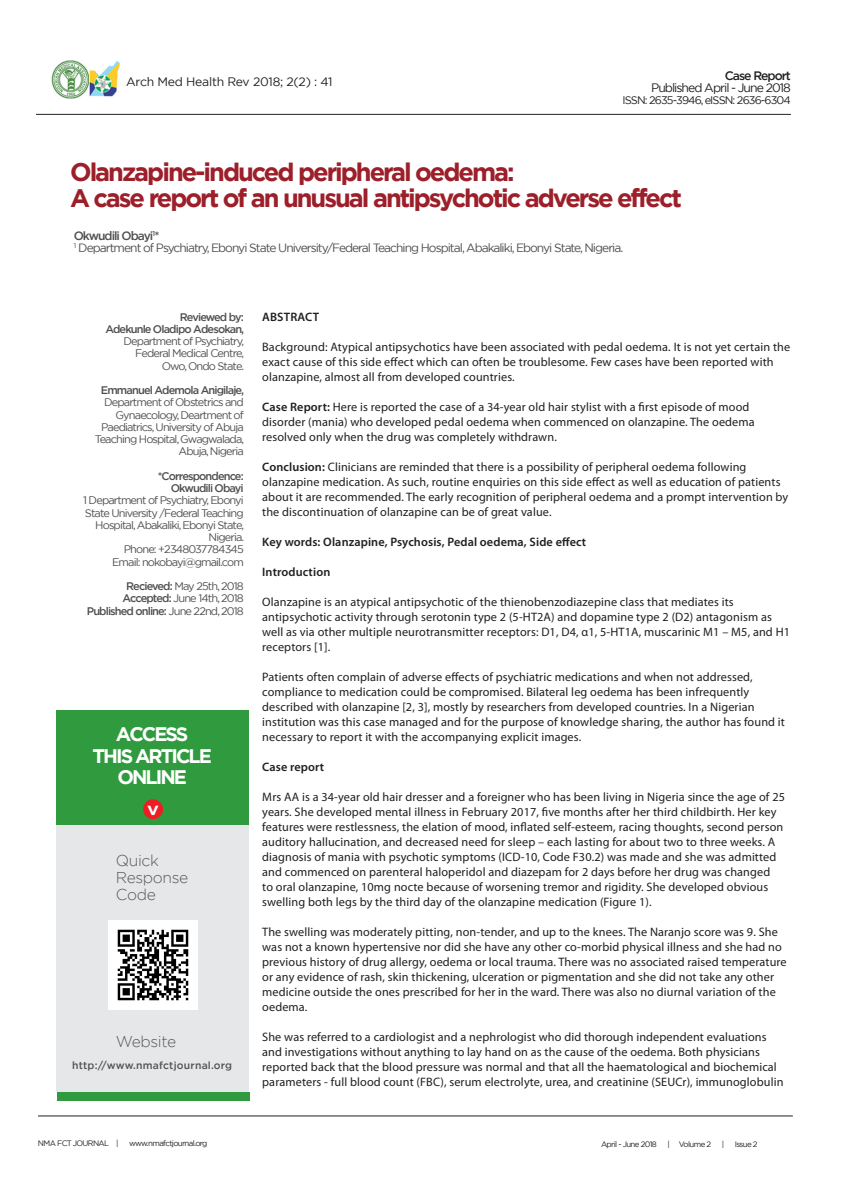
<style>
.page{position:relative;width:842px;height:1191px;background:#fff}
.page>*{position:absolute;margin:0;border:0;box-sizing:border-box;transform-origin:0 0}
.t1{font:700 25.4px "Gotham";letter-spacing:-.08em;color:#9c1f2a}
.t2{font:700 19.6px "Gotham";letter-spacing:-.1em;color:#fff}
.t3{font:700 19.3px "Gotham";color:#fff}
.t4{font:300 15.7px "Gotham";letter-spacing:-.025em;color:#5a5a5d}
.t5{font:12.2px/15px "Myriad Pro";letter-spacing:.01em;color:#231f20}
.t6{font:600 12.2px "Myriad Pro";letter-spacing:.01em;color:#231f20}
.t7{font:12.2px "Gotham";letter-spacing:-.02em;color:#231f20}
.t8{font:12.2px "Gotham";letter-spacing:-.08em;color:#231f20}
.t9{font:500 12.2px "Gotham";letter-spacing:-.08em;color:#231f20}
.t10{font:12px "Gotham";letter-spacing:-.08em;color:#4e4f50}
.t11{font:500 12px "Gotham";letter-spacing:-.08em;color:#4e4f50}
.t12{font:11px/12.2px "Gotham";letter-spacing:-.08em;color:#4e4f50;text-align:right}
.t13{font:500 11px "Gotham";letter-spacing:-.08em;color:#4e4f50}
.t14{font:11px "Gotham";letter-spacing:-.08em;color:#231f20}
.t15{font:500 10.4px "Gotham";letter-spacing:.02em;color:#535355}
.t16{font:7.9px "Gotham";letter-spacing:-.08em;color:#231f20}
.s1{font-weight:500}
.s2{font-weight:400}
.s3{font-weight:600}
</style>
<div class="page">
<img style="left:51px;top:60px;width:69px;height:38px">
<hr style="left:36px;top:114px;width:755px;height:1px;background:#231f20">
<hr style="left:38px;top:1115px;width:755px;height:1px;background:#231f20">
<div style="left:56px;top:710px;width:193px;height:382px;background:#e6e7e9"></div>
<img style="left:109px;top:920px;width:89px;height:89px">
<div style="left:56px;top:710px;width:193px;height:115px;background:#2f9a3e"></div>
<div style="left:57px;top:1092px;width:192px;height:8px;background:#2f9a3e"></div>
<div style="left:143px;top:799px;width:20px;height:20px;background:#ee1d23;border-radius:50%"></div>
<p class="t7" style="left:126px;top:74px;width:208px">Arch Med Health Rev 2018; 2(2) : 41</p>
<p class="t9" style="left:725px;top:68px;width:68px">Case Report</p>
<p class="t8" style="left:651px;top:80px;width:141px">Published April - June 2018</p>
<p class="t14" style="left:622px;top:93px;width:170px">ISSN: 2635-3946, eISSN: 2636-6304</p>
<p class="t1" style="left:70px;top:156px;width:446px">Olanzapine-induced peripheral oedema:</p>
<p class="t1" style="left:70px;top:181px;width:613px">A case report of an unusual antipsychotic adverse effect</p>
<p class="t11" style="left:74px;top:228px;width:87px">Okwudili Obayi<sup>1</sup>*</p>
<p class="t10" style="left:74px;top:240px;width:551px"><sup>1</sup> Department of Psychiatry, Ebonyi State University/Federal Teaching Hospital, Abakaliki, Ebonyi State, Nigeria.</p>
<p class="t13" style="left:180px;top:310px;width:65px">Reviewed by:</p>
<p class="t13" style="left:105px;top:322px;width:140px">Adekunle Oladipo Adesokan,</p>
<p class="t12" style="left:124px;top:335px;width:122px">Department of Psychiatry,</p>
<p class="t12" style="left:135px;top:347px;width:111px">Federal Medical Centre,</p>
<p class="t12" style="left:162px;top:359px;width:84px">Owo, Ondo State.</p>
<p class="t13" style="left:101px;top:383px;width:145px">Emmanuel Ademola Anigilaje,</p>
<p class="t12" style="left:95px;top:396px;width:151px">Department of Obstetrics and<br>Gynaecology, Deartment of<br>Paediatrics, University of Abuja<br>Teaching Hospital, Gwagwalada,<br>Abuja, Nigeria</p>
<p class="t13" style="left:158px;top:469px;width:88px">*Correspondence:</p>
<p class="t13" style="left:171px;top:481px;width:74px">Okwudili Obayi</p>
<p class="t12" style="left:83px;top:494px;width:163px">1 Department of Psychiatry, Ebonyi<br>State University /Federal Teaching<br>Hospital, Abakaliki, Ebonyi State,<br>Nigeria.</p>
<p class="t12" style="left:124px;top:543px;width:121px">Phone: +2348037784345</p>
<p class="t12" style="left:112px;top:555px;width:133px">Email: nokobayi@gmail.com</p>
<p class="t12" style="left:126px;top:580px;width:119px"><span class="s1">Recieved:</span> May 25th, 2018</p>
<p class="t12" style="left:122px;top:592px;width:123px"><span class="s1">Accepted:</span> June 14th, 2018</p>
<p class="t13" style="left:87px;top:603px;width:158px">Published online: <span class="s2">June 22nd, 2018</span></p>
<p class="t2" style="left:116px;top:721px;width:74px">ACCESS</p>
<p class="t2" style="left:92px;top:742px;width:121px">THIS ARTICLE</p>
<p class="t2" style="left:117px;top:764px;width:71px">ONLINE</p>
<p class="t3" style="left:166px;top:803px;width:14px;rotate:90deg">&gt;</p>
<p class="t4" style="left:116px;top:850px;width:44px">Quick</p>
<p class="t4" style="left:116px;top:867px;width:74px">Response</p>
<p class="t4" style="left:116px;top:884px;width:41px">Code</p>
<p class="t4" style="left:116px;top:1031px;width:62px">Website</p>
<p class="t15" style="left:72px;top:1059px;width:162px">http://www.nmafctjournal.org</p>
<p class="t6" style="left:262px;top:309px;width:58px">ABSTRACT</p>
<p class="t5" style="left:262px;top:339px;width:529px">Background: Atypical antipsychotics have been associated with pedal oedema. It is not yet certain the exact cause of this side effect which can often be troublesome. Few cases have been reported with olanzapine, almost all from developed countries.</p>
<p class="t5" style="left:262px;top:399px;width:494px"><span class="s3">Case Report:</span> Here is reported the case of a 34-year old hair stylist with a first episode of mood disorder (mania) who developed pedal oedema when commenced on olanzapine. The oedema resolved only when the drug was completely withdrawn.</p>
<p class="t5" style="left:262px;top:459px;width:528px"><span class="s3">Conclusion:</span> Clinicians are reminded that there is a possibility of peripheral oedema following olanzapine medication. As such, routine enquiries on this side effect as well as education of patients about it are recommended. The early recognition of peripheral oedema and a prompt intervention by the discontinuation of olanzapine can be of great value.</p>
<p class="t6" style="left:262px;top:534px;width:325px">Key words: Olanzapine, Psychosis, Pedal oedema, Side effect</p>
<p class="t6" style="left:262px;top:564px;width:70px">Introduction</p>
<p class="t5" style="left:262px;top:594px;width:529px">Olanzapine is an atypical antipsychotic of the thienobenzodiazepine class that mediates its antipsychotic activity through serotonin type 2 (5-HT2A) and dopamine type 2 (D2) antagonism as well as via other multiple neurotransmitter receptors: D1, D4, α1, 5-HT1A, muscarinic M1 – M5, and H1 receptors [1].</p>
<p class="t5" style="left:262px;top:669px;width:524px">Patients often complain of adverse effects of psychiatric medications and when not addressed, compliance to medication could be compromised. Bilateral leg oedema has been infrequently described with olanzapine [2, 3], mostly by researchers from developed countries. In a Nigerian institution was this case managed and for the purpose of knowledge sharing, the author has found it necessary to report it with the accompanying explicit images.</p>
<p class="t6" style="left:262px;top:759px;width:64px">Case report</p>
<p class="t5" style="left:262px;top:789px;width:524px">Mrs AA is a 34-year old hair dresser and a foreigner who has been living in Nigeria since the age of 25 years. She developed mental illness in February 2017, five months after her third childbirth. Her key features were restlessness, the elation of mood, inflated self-esteem, racing thoughts, second person auditory hallucination, and decreased need for sleep – each lasting for about two to three weeks. A diagnosis of mania with psychotic symptoms (ICD-10, Code F30.2) was made and she was admitted and commenced on parenteral haloperidol and diazepam for 2 days before her drug was changed<br>to oral olanzapine, 10mg nocte because of worsening tremor and rigidity. She developed obvious swelling both legs by the third day of the olanzapine medication (Figure 1).</p>
<p class="t5" style="left:262px;top:924px;width:526px">The swelling was moderately pitting, non-tender, and up to the knees. The Naranjo score was 9. She was not a known hypertensive nor did she have any other co-morbid physical illness and she had no previous history of drug allergy, oedema or local trauma. There was no associated raised temperature or any evidence of rash, skin thickening, ulceration or pigmentation and she did not take any other medicine outside the ones prescribed for her in the ward. There was also no diurnal variation of the oedema.</p>
<p class="t5" style="left:262px;top:1029px;width:523px">She was referred to a cardiologist and a nephrologist who did thorough independent evaluations and investigations without anything to lay hand on as the cause of the oedema. Both physicians reported back that the blood pressure was normal and that all the haematological and biochemical parameters - full blood count (FBC), serum electrolyte, urea, and creatinine (SEUCr), immunoglobulin</p>
<p class="t16" style="left:38px;top:1138px;width:82px">NMA FCT JOURNAL |</p>
<p class="t16" style="left:129px;top:1138px;width:80px">www.nmafctjournal.org</p>
<p class="t16" style="left:601px;top:1139px;width:57px">April - June 2018</p>
<p class="t16" style="left:667px;top:1139px;width:45px">| Volume 2</p>
<p class="t16" style="left:722px;top:1139px;width:4px">|</p>
<p class="t16" style="left:735px;top:1139px;width:24px">Issue 2</p>
</div>
